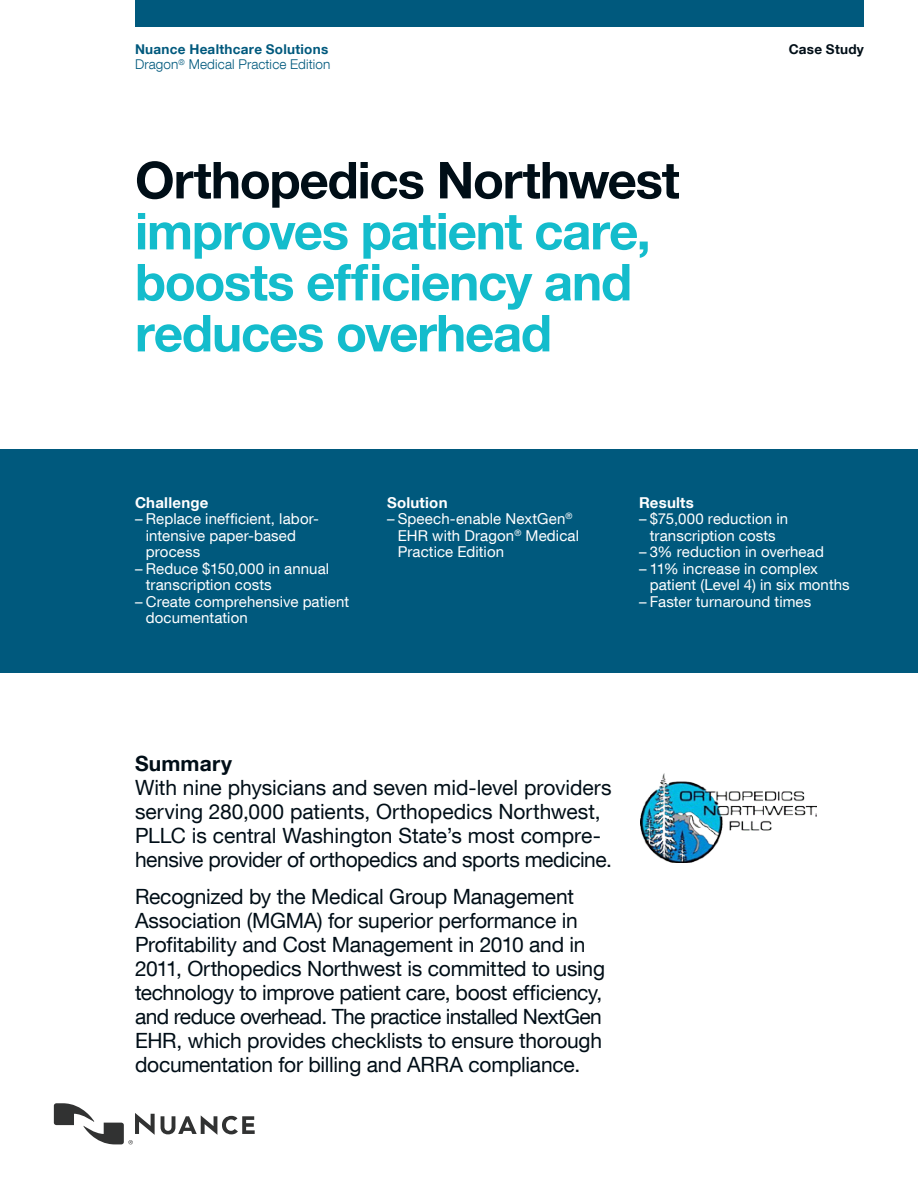
<style>
.page{position:relative;width:918px;height:1188px;background:#fff}
.page>*{position:absolute;margin:0;border:0;box-sizing:border-box;transform-origin:0 0}
.Headline_34_34{font:700 51px/51px "Helvetica Neue LT Com";letter-spacing:-.025em;color:#14bccc}
.Intro_Text_14_16{font:21px/24px "Helvetica Neue LT Com";letter-spacing:-.015em;color:#000e17}
.Intro_Text_LAST_Lg_s{font:700 21px "Helvetica Neue LT Com";letter-spacing:.01em;color:#000e17}
.t1{font:15px/16.5px "Helvetica Neue LT Com";letter-spacing:.005em;color:#fff}
.Front_Box__Head_10_1{font:700 15px "Helvetica Neue LT Com";letter-spacing:.015em;color:#fff}
.Body_Text_9_11{font:300 13.5px "Helvetica Neue LT Com";letter-spacing:.01em;color:#00597d}
.Business_Unit_Name_9{font:700 13.5px "Helvetica Neue LT Com";letter-spacing:.02em;color:#00597d}
.Document_Name_9_9{font:700 13.5px "Helvetica Neue LT Com";letter-spacing:.02em;color:#000e17}
.s1{color:#000e17}
</style>
<div class="page">
<div style="left:135px;top:0;width:729px;height:27px;background:#00597d"></div>
<svg style="left:161px;top:1115px;width:94px;height:20px"></svg>
<svg style="left:54px;top:1103px;width:101px;height:41px"></svg>
<div style="left:0;top:449px;width:918px;height:224px;background:#00597d"></div>
<img style="left:640px;top:773px;width:177px;height:89px">
<p class="Business_Unit_Name_9" style="left:135px;top:41px;width:195px">Nuance Healthcare Solutions</p>
<p class="Body_Text_9_11" style="left:135px;top:56px;width:197px">Dragon<sup>®</sup> Medical Practice Edition</p>
<p class="Headline_34_34" style="left:135px;top:153px;width:546px"><span class="s1">Orthopedics Northwest </span>improves patient care, boosts efficiency and reduces overhead</p>
<p class="Document_Name_9_9" style="left:789px;top:41px;width:77px">Case Study</p>
<p class="Front_Box__Head_10_1" style="left:135px;top:493px;width:75px">Challenge</p>
<p class="t1" style="left:146px;top:510px;width:175px;text-indent:-11px">– Replace inefficient, labor&shy;intensive paper-based process</p>
<p class="t1" style="left:146px;top:560px;width:185px;text-indent:-11px">– Reduce $150,000 in annual transcription costs</p>
<p class="t1" style="left:146px;top:593px;width:205px;text-indent:-11px">– Create comprehensive patient documentation</p>
<p class="Front_Box__Head_10_1" style="left:387px;top:493px;width:62px">Solution</p>
<p class="t1" style="left:398px;top:510px;width:183px;text-indent:-11px">– Speech-enable NextGen<sup>®<br></sup>EHR with Dragon<sup>®</sup> Medical<br>Practice Edition</p>
<p class="Front_Box__Head_10_1" style="left:639px;top:493px;width:56px">Results</p>
<p class="t1" style="left:639px;top:510px;width:151px;text-align:center">– $75,000 reduction in transcription costs</p>
<p class="t1" style="left:639px;top:543px;width:186px">– 3% reduction in overhead</p>
<p class="t1" style="left:650px;top:560px;width:201px;text-indent:-11px">– 11% increase in complex patient (Level 4) in six months</p>
<p class="t1" style="left:639px;top:593px;width:174px">– Faster turnaround times</p>
<p class="Intro_Text_LAST_Lg_s" style="left:135px;top:750px;width:98px">Summary</p>
<p class="Intro_Text_14_16" style="left:135px;top:775px;width:478px">With nine physicians and seven mid-level providers serving 280,000 patients, Orthopedics Northwest, PLLC is central Washington State’s most compre&shy;hensive provider of orthopedics and sports medicine.</p>
<p class="Intro_Text_14_16" style="left:135px;top:885px;width:472px">Recognized by the Medical Group Management Association (MGMA) for superior performance in Profitability and Cost Management in 2010 and in 2011, Orthopedics Northwest is committed to using technology to improve patient care, boost efficiency, and reduce overhead. The practice installed NextGen EHR, which provides checklists to ensure thorough documentation for billing and ARRA compliance.</p>
</div>
